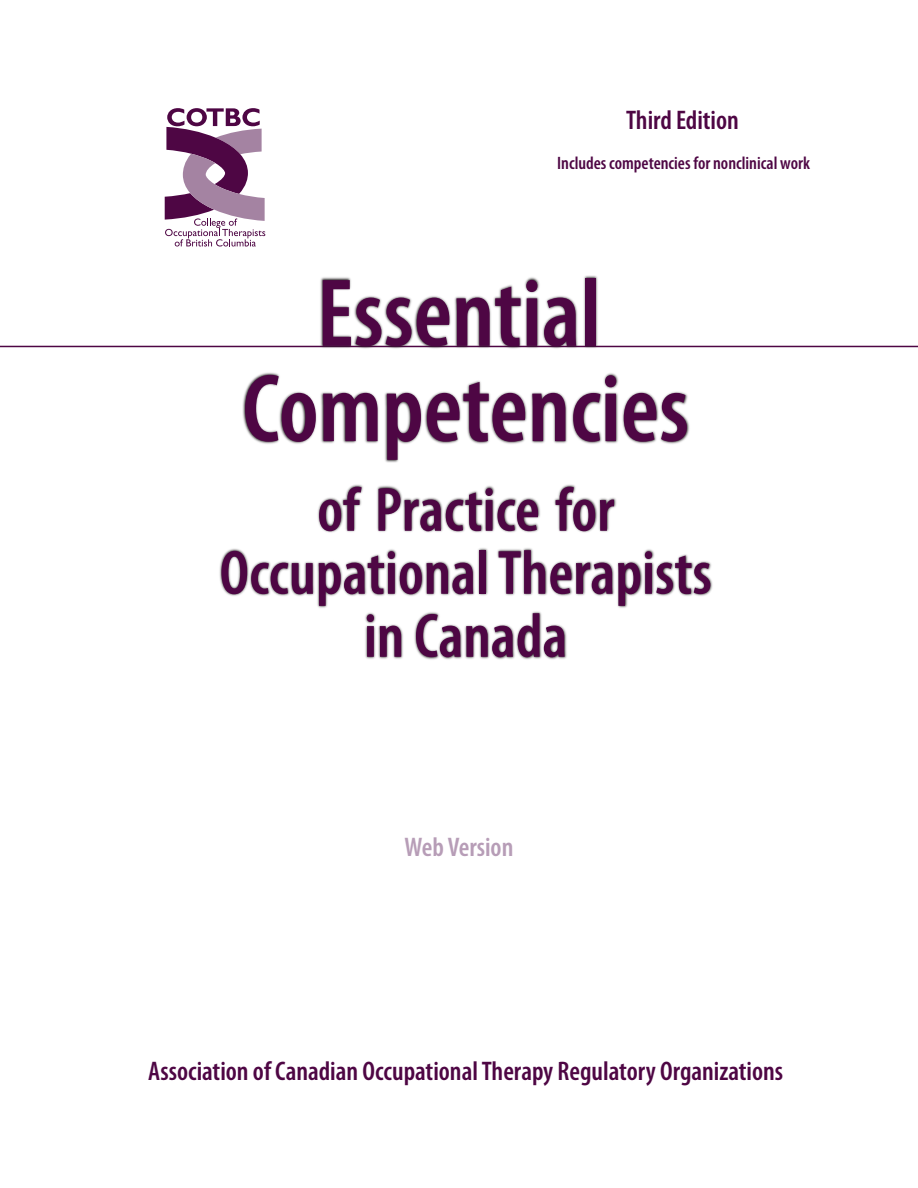
<style>
.page{position:relative;width:918px;height:1188px;background:#fff}
.page>*{position:absolute;margin:0;border:0;box-sizing:border-box;transform-origin:0 0}
.t1{font:600 condensed 97.5px/95.2px "Myriad Pro";color:#4e0644;text-align:center}
.t2{font:600 condensed 63px/63px "Myriad Pro";color:#4e0644;text-align:center}
.t3{font:600 condensed 27px "Myriad Pro";color:#4e0644}
.t4{font:600 condensed 27px "Myriad Pro";color:#b79db7}
.t5{font:600 condensed 18px "Myriad Pro";color:#4e0644}
</style>
<div class="page">
<hr style="left:0;top:346px;width:918px;height:1px;background:#4e0644">
<svg style="left:165px;top:108px;width:100px;height:139px"></svg>
<svg style="left:320px;top:275px;width:279px;height:74px"></svg>
<svg style="left:242px;top:372px;width:448px;height:91px"></svg>
<svg style="left:219px;top:484px;width:494px;height:176px"></svg>
<p class="t3" style="left:626px;top:106px;width:114px">Third Edition</p>
<p class="t5" style="left:557px;top:154px;width:254px">Includes competencies for nonclinical work</p>
<h1 class="t1" style="left:242px;top:268px;width:448px">Essential<br>Competencies</h1>
<h2 class="t2" style="left:220px;top:480px;width:494px">of Practice for<br>Occupational Therapists in Canada</h2>
<p class="t4" style="left:405px;top:832px;width:110px">Web Version</p>
<p class="t3" style="left:148px;top:1056px;width:636px">Association of Canadian Occupational Therapy Regulatory Organizations</p>
</div>
